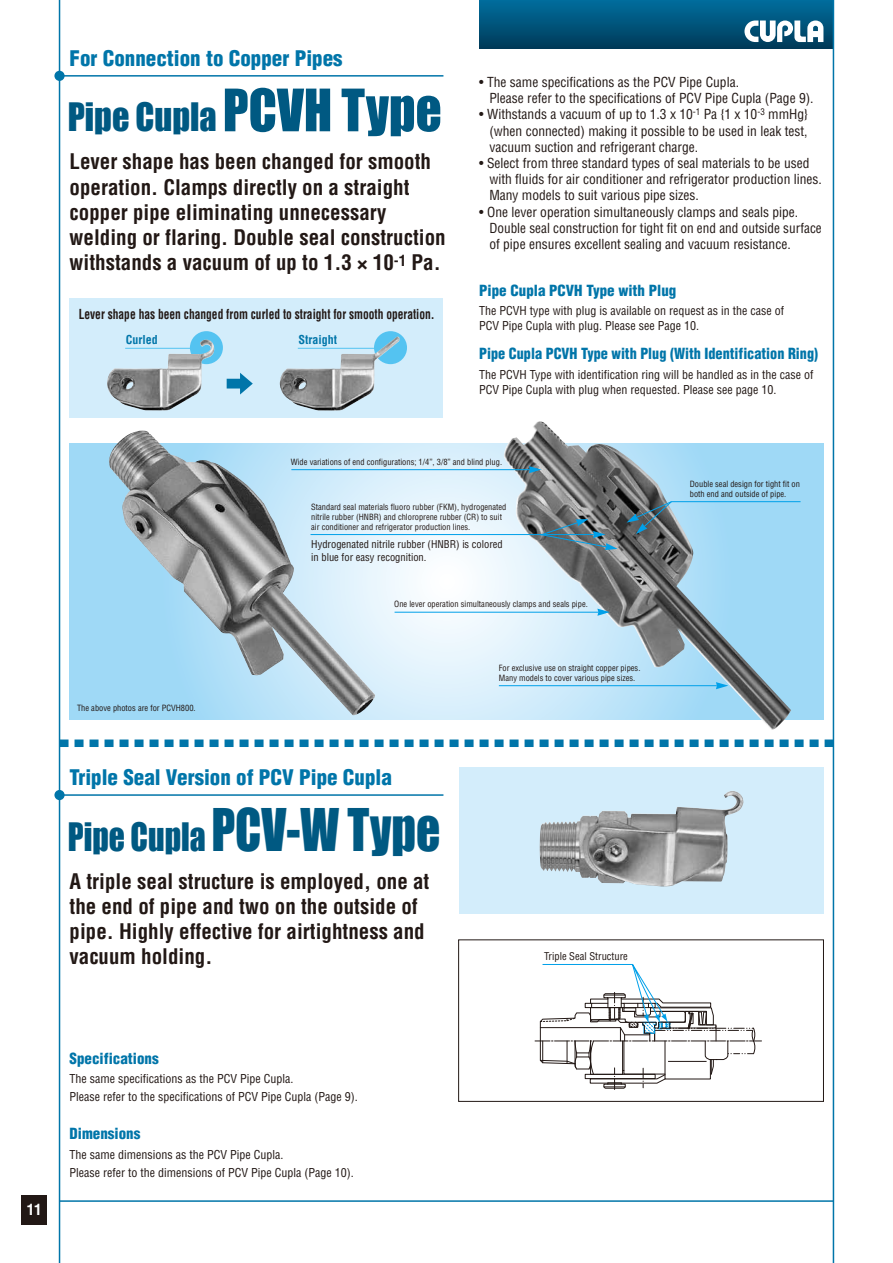
<style>
.page{position:relative;width:893px;height:1263px;background:#fff}
.page>*{position:absolute;margin:0;border:0;box-sizing:border-box;transform-origin:0 0}
.t1{font:36px "Impact";color:#005982;scale:.88 1}
.t2{font:36px "Impact";color:#005982;scale:.95 1}
.t3{font:700 condensed 21px/25.2px "Helvetica";color:#221815}
.t4{font:900 condensed 21px "Helvetica";color:#0075a9}
.t5{font:900 condensed 15px "Helvetica";color:#0075a9}
.t6{font:900 condensed 15px "Helvetica";color:#0075a9;scale:.95 1}
.t7{font:700 condensed 15px "Helvetica";color:#fff}
.t8{font:condensed 13.5px/16.2px "Helvetica";color:#221815}
.t9{font:700 condensed 13.5px "Helvetica";color:#221815;scale:.85 1}
.t10{font:condensed 12px/18px "Helvetica";color:#221815}
.t11{font:700 condensed 12px "Helvetica";color:#0075a9}
.t12{font:condensed 10.5px/12.6px "Helvetica";color:#221815}
.t13{font:condensed 8.4px/10.1px "Helvetica";color:#221815}
.s1{font-size:54px}
</style>
<div class="page">
<svg style="left:70px;top:443px;width:753px;height:276px"></svg>
<div style="left:70px;top:299px;width:373px;height:119px;background:#d3edfb"></div>
<div style="left:459px;top:767px;width:364px;height:147px;background:#d3edfb"></div>
<div style="left:190px;top:331px;width:33px;height:33px;background:#54c3f1;border-radius:50%"></div>
<div style="left:374px;top:331px;width:33px;height:33px;background:#54c3f1;border-radius:50%"></div>
<img style="left:503px;top:421px;width:288px;height:309px">
<img style="left:109px;top:431px;width:266px;height:284px">
<hr style="left:395px;top:612px;width:203px;height:1px;background:#00a0e9">
<svg style="left:597px;top:609px;width:13px;height:7px"></svg>
<hr style="left:311px;top:534px;width:283px;height:1px;background:#00a0e9">
<hr style="left:291px;top:469px;width:239px;height:1px;background:#00a0e9">
<svg style="left:529px;top:466px;width:12px;height:7px"></svg>
<hr style="left:499px;top:685px;width:218px;height:1px;background:#00a0e9">
<svg style="left:716px;top:682px;width:12px;height:7px"></svg>
<svg style="left:627px;top:501px;width:174px;height:33px;background:#89b8cf"></svg>
<svg style="left:540px;top:519px;width:77px;height:31px;background:#657881"></svg>
<img style="left:280px;top:336px;width:120px;height:75px">
<img style="left:107px;top:340px;width:108px;height:70px">
<div style="left:458px;top:939px;width:366px;height:163px;border:1px solid #221815"></div>
<img style="left:539px;top:791px;width:205px;height:95px">
<svg style="left:227px;top:373px;width:26px;height:21px"></svg>
<svg style="left:535px;top:964px;width:226px;height:125px"></svg>
<hr style="left:668px;top:1061px;width:39px;height:1px;background:#221815">
<div style="left:479px;top:0;width:354px;height:48px;background:linear-gradient(to bottom,#016e9e,#013d5b)"></div>
<svg style="left:744px;top:21px;width:79px;height:21px"></svg>
<div style="left:21px;top:1195px;width:26px;height:30px;background:#221815"></div>
<hr style="left:59px;top:0;width:1px;height:1263px;background:#0075a9">
<hr style="left:59px;top:75px;width:384px;height:2px;background:#0075a9">
<div style="left:54px;top:71px;width:11px;height:10px;background:#0075a9;border-radius:50%"></div>
<hr style="left:833px;top:0;width:1px;height:1263px;background:#0075a9">
<hr style="left:60px;top:1200px;width:773px;height:2px;background:#0075a9">
<svg style="left:60px;top:739px;width:773px;height:8px"></svg>
<hr style="left:59px;top:794px;width:384px;height:2px;background:#0075a9">
<div style="left:54px;top:790px;width:11px;height:10px;background:#0075a9;border-radius:50%"></div>
<h2 class="t4" style="left:70px;top:45px;width:275px">For Connection to Copper Pipes</h2>
<h1 class="t2" style="left:68px;top:89px;width:395px">Pipe Cupla <span class="s1">PCVH Type</span></h1>
<h2 class="t3" style="left:70px;top:149px;width:378px">Lever shape has been changed for smooth operation. Clamps directly on a straight copper pipe eliminating unnecessary welding or flaring. Double seal construction withstands a vacuum of up to 1.3 × 10<sup>-1</sup> Pa.</h2>
<p class="t9" style="left:79px;top:305px;width:420px">Lever shape has been changed from curled to straight for smooth operation.</p>
<p class="t11" style="left:126px;top:332px;width:34px">Curled</p>
<p class="t11" style="left:299px;top:332px;width:40px">Straight</p>
<p class="t8" style="left:489px;top:74px;width:326px;text-indent:-10px">• The same specifications as the PCV Pipe Cupla.<br>Please refer to the specifications of PCV Pipe Cupla (Page 9).</p>
<p class="t8" style="left:489px;top:106px;width:320px;text-align:justify;text-indent:-10px">• Withstands a vacuum of up to 1.3 x 10<sup>-1</sup> Pa {1 x 10<sup>-3</sup> mmHg} (when connected) making it possible to be used in leak test, vacuum suction and refrigerant charge.</p>
<p class="t8" style="left:489px;top:155px;width:334px;text-indent:-10px">• Select from three standard types of seal materials to be used with fluids for air conditioner and refrigerator production lines.<br>Many models to suit various pipe sizes.</p>
<p class="t8" style="left:489px;top:203px;width:334px;text-indent:-10px">• One lever operation simultaneously clamps and seals pipe.<br>Double seal construction for tight fit on end and outside surface of pipe ensures excellent sealing and vacuum resistance.</p>
<p class="t5" style="left:479px;top:281px;width:199px">Pipe Cupla PCVH Type with Plug</p>
<p class="t10" style="left:479px;top:304px;width:306px;line-height:14.4px">The PCVH type with plug is available on request as in the case of<br>PCV Pipe Cupla with plug. Please see Page 10.</p>
<p class="t6" style="left:479px;top:344px;width:358px">Pipe Cupla PCVH Type with Plug (With Identification Ring)</p>
<p class="t10" style="left:479px;top:367px;width:336px;line-height:14.4px">The PCVH Type with identification ring will be handled as in the case of<br>PCV Pipe Cupla with plug when requested. Please see page 10.</p>
<p class="t13" style="left:291px;top:457px;width:213px">Wide variations of end configurations; 1/4”, 3/8” and blind plug.</p>
<p class="t13" style="left:311px;top:502px;width:197px">Standard seal materials fluoro rubber (FKM), hydrogenated nitrile rubber (HNBR) and chloroprene rubber (CR) to suit air conditioner and refrigerator production lines.</p>
<p class="t12" style="left:311px;top:538px;width:193px">Hydrogenated nitrile rubber (HNBR) is colored in blue for easy recognition.</p>
<p class="t13" style="left:394px;top:599px;width:195px">One lever operation simultaneously clamps and seals pipe.</p>
<p class="t13" style="left:77px;top:703px;width:120px">The above photos are for PCVH800.</p>
<h2 class="t4" style="left:70px;top:764px;width:324px">Triple Seal Version of PCV Pipe Cupla</h2>
<h1 class="t1" style="left:68px;top:808px;width:425px">Pipe Cupla <span class="s1">PCV-W Type</span></h1>
<h2 class="t3" style="left:70px;top:868px;width:361px">A triple seal structure is employed, one at the end of pipe and two on the outside of pipe. Highly effective for airtightness and vacuum holding.</h2>
<p class="t13" style="left:499px;top:662px;width:143px">For exclusive use on straight copper pipes.<br>Many models to cover various pipe sizes.</p>
<p class="t12" style="left:544px;top:950px;width:85px">Triple Seal Structure</p>
<p class="t13" style="left:690px;top:479px;width:112px">Double seal design for tight fit on both end and outside of pipe.</p>
<p class="t7" style="left:27px;top:1200px;width:16px">11</p>
<p class="t5" style="left:70px;top:1049px;width:91px">Specifications</p>
<p class="t10" style="left:70px;top:1069px;width:290px">The same specifications as the PCV Pipe Cupla.<br>Please refer to the specifications of PCV Pipe Cupla (Page 9).</p>
<p class="t5" style="left:70px;top:1124px;width:72px">Dimensions</p>
<p class="t10" style="left:70px;top:1145px;width:286px">The same dimensions as the PCV Pipe Cupla.<br>Please refer to the dimensions of PCV Pipe Cupla (Page 10).</p>
</div>
